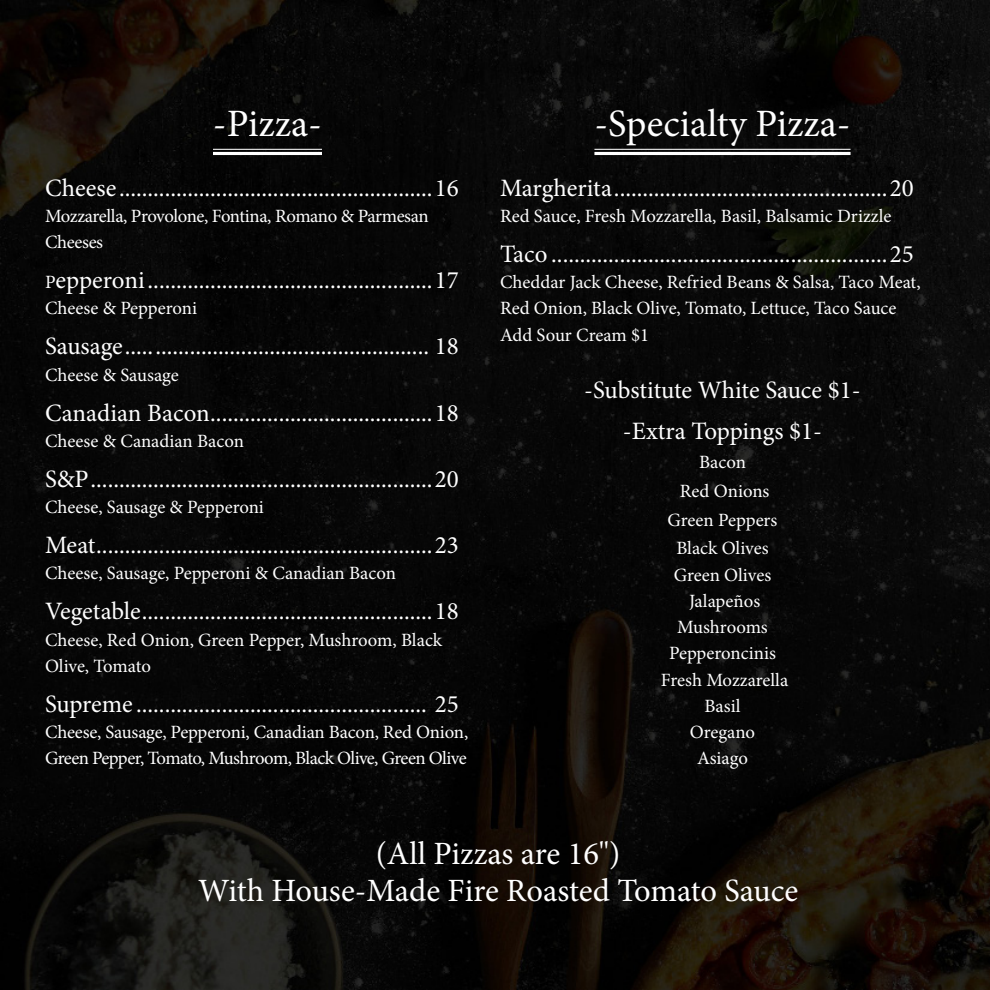
<style>
.page{position:relative;width:990px;height:990px;background:#fff}
.page>*{position:absolute;margin:0;border:0;box-sizing:border-box;transform-origin:0 0}
.t1{font:38.75px "Minion Pro";color:#fff}
.t2{font:32.5px "Minion Pro";letter-spacing:-.005em;color:#fff}
.t3{font:25px "Minion Pro";color:#fff}
.t4{font:18.75px "Minion Pro";letter-spacing:-.005em;color:#fff}
.t5{font:18.75px "Minion Pro";letter-spacing:-.035em;color:#fff}
.t6{font:18.75px "Minion Pro";letter-spacing:-.025em;color:#fff}
.s1{font-size:18.75px}
</style>
<div class="page">
<img style="left:0;top:0;width:990px;height:990px">
<hr style="left:213px;top:149px;width:109px;height:1px;background:#fff">
<hr style="left:213px;top:152px;width:109px;height:3px;background:#fff">
<hr style="left:594px;top:149px;width:257px;height:1px;background:#fff">
<hr style="left:594px;top:152px;width:257px;height:3px;background:#fff">
<p class="t1" style="left:213px;top:97px;width:111px">-Pizza-</p>
<p class="t3" style="left:45px;top:171px;width:415px">Cheese.......................................................16</p>
<p class="t6" style="left:45px;top:203px;width:385px">Mozzarella, Provolone, Fontina, Romano &amp; Parmesan</p>
<p class="t4" style="left:45px;top:230px;width:60px">Cheeses</p>
<p class="t3" style="left:45px;top:263px;width:415px"><span class="s1">P</span>epperoni..................................................17</p>
<p class="t4" style="left:45px;top:296px;width:154px">Cheese &amp; Pepperoni</p>
<p class="t3" style="left:45px;top:330px;width:415px">Sausage..................................................... 18</p>
<p class="t4" style="left:45px;top:362px;width:135px">Cheese &amp; Sausage</p>
<p class="t3" style="left:45px;top:396px;width:415px">Canadian Bacon.......................................18</p>
<p class="t4" style="left:45px;top:428px;width:201px">Cheese &amp; Canadian Bacon</p>
<p class="t3" style="left:45px;top:462px;width:415px">S&amp;P............................................................20</p>
<p class="t4" style="left:45px;top:495px;width:221px">Cheese, Sausage &amp; Pepperoni</p>
<p class="t3" style="left:45px;top:528px;width:415px">Meat...........................................................23</p>
<p class="t4" style="left:45px;top:561px;width:353px">Cheese, Sausage, Pepperoni &amp; Canadian Bacon</p>
<p class="t3" style="left:45px;top:595px;width:415px">Vegetable...................................................18</p>
<p class="t4" style="left:45px;top:627px;width:399px">Cheese, Red Onion, Green Pepper, Mushroom, Black</p>
<p class="t4" style="left:45px;top:653px;width:107px">Olive, Tomato</p>
<p class="t3" style="left:45px;top:687px;width:415px">Supreme ................................................... 25</p>
<p class="t4" style="left:45px;top:720px;width:425px">Cheese, Sausage, Pepperoni, Canadian Bacon, Red Onion,</p>
<p class="t5" style="left:45px;top:746px;width:423px">Green Pepper, Tomato, Mushroom, Black Olive, Green Olive</p>
<p class="t1" style="left:594px;top:97px;width:258px">-Specialty Pizza-</p>
<p class="t3" style="left:500px;top:171px;width:415px">Margherita................................................20</p>
<p class="t4" style="left:500px;top:203px;width:393px">Red Sauce, Fresh Mozzarella, Basil, Balsamic Drizzle</p>
<p class="t3" style="left:500px;top:237px;width:415px">Taco ...........................................................25</p>
<p class="t4" style="left:500px;top:270px;width:422px">Cheddar Jack Cheese, Refried Beans &amp; Salsa, Taco Meat,</p>
<p class="t4" style="left:500px;top:296px;width:398px">Red Onion, Black Olive, Tomato, Lettuce, Taco Sauce</p>
<p class="t4" style="left:500px;top:322px;width:151px">Add Sour Cream $1</p>
<p class="t3" style="left:584px;top:373px;width:278px">-Substitute White Sauce $1-</p>
<p class="t3" style="left:623px;top:415px;width:201px">-Extra Toppings $1-</p>
<p class="t4" style="left:699px;top:450px;width:48px">Bacon</p>
<p class="t4" style="left:680px;top:478px;width:91px">Red Onions</p>
<p class="t4" style="left:668px;top:507px;width:111px">Green Peppers</p>
<p class="t4" style="left:676px;top:536px;width:94px">Black Olives</p>
<p class="t4" style="left:674px;top:562px;width:99px">Green Olives</p>
<p class="t4" style="left:689px;top:588px;width:73px">Jalapeños</p>
<p class="t4" style="left:677px;top:615px;width:92px">Mushrooms</p>
<p class="t4" style="left:669px;top:641px;width:108px">Pepperoncinis</p>
<p class="t4" style="left:661px;top:667px;width:129px">Fresh Mozzarella</p>
<p class="t4" style="left:704px;top:693px;width:38px">Basil</p>
<p class="t4" style="left:690px;top:720px;width:67px">Oregano</p>
<p class="t4" style="left:697px;top:746px;width:52px">Asiago</p>
<p class="t2" style="left:376px;top:831px;width:246px">(All Pizzas are 16")</p>
<p class="t2" style="left:198px;top:869px;width:602px">With House-Made Fire Roasted Tomato Sauce</p>
</div>
